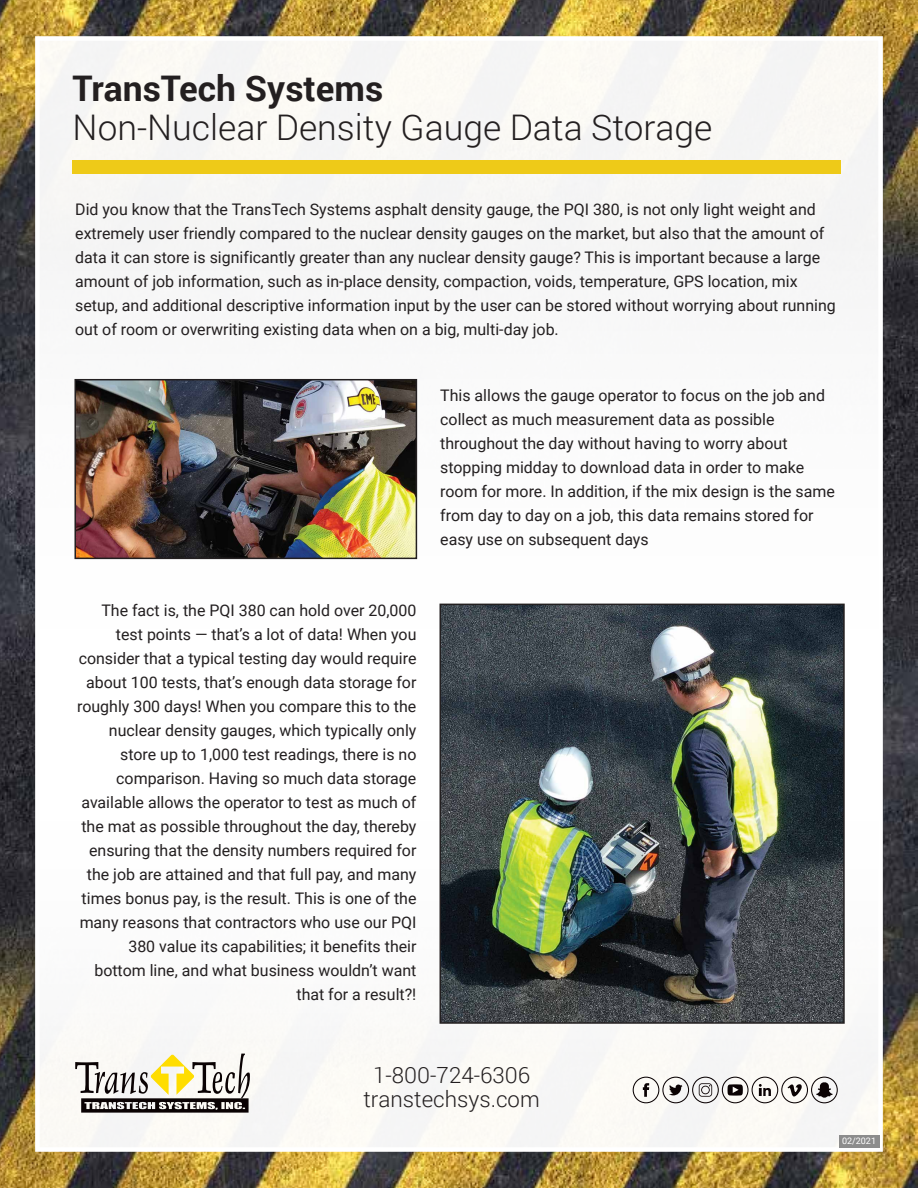
<style>
.page{position:relative;width:918px;height:1188px;background:#fff}
.page>*{position:absolute;margin:0;border:0;box-sizing:border-box;transform-origin:0 0}
.t1{font:300 35.25px "Roboto";color:#231f20}
.t2{font:700 35.25px "Roboto";color:#231f20}
.t3{font:300 22.35px/23.9px "Roboto";color:#231f20;text-align:center}
.t4{font:15.9px/24px "Roboto";color:#231f20}
.t5{font:9px "Roboto";color:#fff}
</style>
<div class="page">
<img style="left:0;top:0;width:918px;height:1188px">
<div style="left:37px;top:38px;width:844px;height:1112px;background:#fbfaf8"></div>
<div style="left:35px;top:36px;width:848px;height:1116px;border:5px solid #fff"></div>
<div style="left:73px;top:160px;width:768px;height:14px;background:#eeca18"></div>
<svg style="left:75px;top:1054px;width:175px;height:59px"></svg>
<svg style="left:633px;top:1077px;width:205px;height:26px"></svg>
<img style="left:443px;top:607px;width:399px;height:414px">
<div style="left:440px;top:604px;width:405px;height:420px;border:2px solid #231f20"></div>
<img style="left:77px;top:382px;width:337px;height:174px">
<div style="left:74px;top:379px;width:343px;height:180px;border:2px solid #231f20"></div>
<div style="left:839px;top:1135px;width:40px;height:12px;background:#8c8c8c"></div>
<h1 class="t2" style="left:73px;top:64px;width:312px">TransTech Systems</h1>
<h1 class="t1" style="left:73px;top:104px;width:641px">Non-Nuclear Density Gauge Data Storage</h1>
<p class="t4" style="left:75px;top:196px;width:762px">Did you know that the TransTech Systems asphalt density gauge, the PQI 380, is not only light weight and extremely user friendly compared to the nuclear density gauges on the market, but also that the amount of data it can store is significantly greater than any nuclear density gauge? This is important because a large amount of job information, such as in-place density, compaction, voids, temperature, GPS location, mix setup, and additional descriptive information input by the user can be stored without worrying about running out of room or overwriting existing data when on a big, multi-day job.</p>
<p class="t4" style="left:77px;top:598px;width:341px;text-align:right">The fact is, the PQI 380 can hold over 20,000 test points — that’s a lot of data! When you consider that a typical testing day would require about 100 tests, that’s enough data storage for roughly 300 days! When you compare this to the nuclear density gauges, which typically only store up to 1,000 test readings, there is no comparison. Having so much data storage available allows the operator to test as much of the mat as possible throughout the day, thereby ensuring that the density numbers required for the job are attained and that full pay, and many times bonus pay, is the result. This is one of the many reasons that contractors who use our PQI 380 value its capabilities; it benefits their bottom line, and what business wouldn’t want that for a result?!</p>
<p class="t4" style="left:440px;top:383px;width:396px">This allows the gauge operator to focus on the job and collect as much measurement data as possible throughout the day without having to worry about stopping midday to download data in order to make room for more. In addition, if the mix design is the same from day to day on a job, this data remains stored for easy use on subsequent days</p>
<h2 class="t3" style="left:364px;top:1062px;width:178px">1-800-724-6306 transtechsys.com</h2>
<p class="t5" style="left:842px;top:1135px;width:36px">02/2021</p>
</div>
